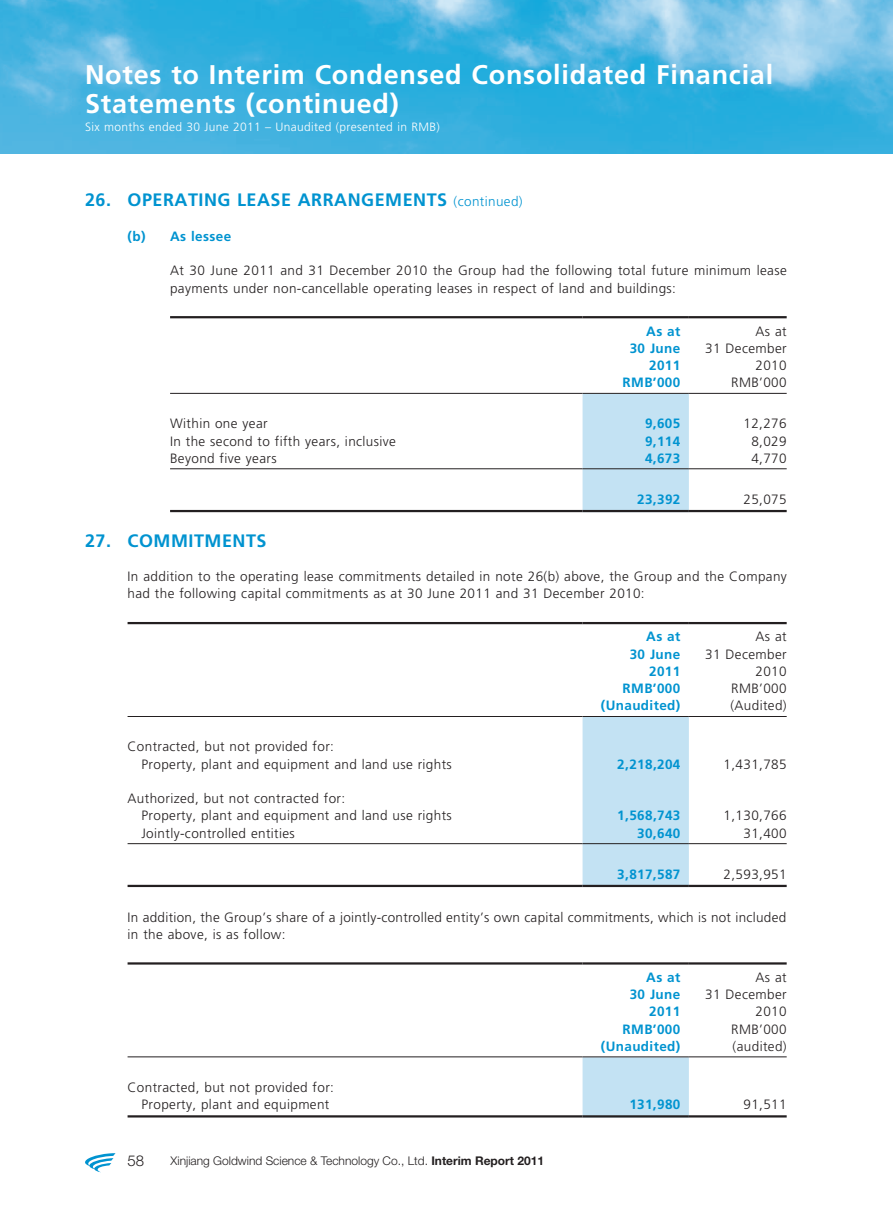
<style>
.page{position:relative;width:893px;height:1212px;background:#fff}
.page>*{position:absolute;margin:0;border:0;box-sizing:border-box;transform-origin:0 0}
.t1{font:700 27px/28.5px "Frutiger LT Std";letter-spacing:.03em;color:#fff}
.t2{font:700 18px "Frutiger LT Std";letter-spacing:.03em;color:#0093d0}
.t3{font:300 15px "Helvetica Neue LT Std";color:#231f20}
.t4{font:300 13.5px/17.2px "Frutiger LT Std";letter-spacing:.03em;color:#231f20}
.t5{font:700 13.5px/17.2px "Frutiger LT Std";letter-spacing:.03em;color:#0093d0;text-align:right}
.t6{font:300 12px "Helvetica Neue LT Std";color:#231f20}
.t7{font:300 12px "Frutiger LT Std";letter-spacing:.03em;color:#fff}
.s1{font-weight:300;font-size:13.5px}
.s2{font-weight:700}
</style>
<div class="page">
<svg style="left:85px;top:1153px;width:31px;height:19px"></svg>
<img style="left:0;top:0;width:893px;height:153px">
<div style="left:583px;top:394px;width:106px;height:116px;background:#c3e2f3"></div>
<hr style="left:170px;top:316px;width:413px;height:2px;background:#231f20">
<hr style="left:583px;top:316px;width:106px;height:2px;background:#231f20">
<hr style="left:689px;top:316px;width:98px;height:2px;background:#231f20">
<hr style="left:170px;top:393px;width:413px;height:1px;background:#231f20">
<hr style="left:583px;top:393px;width:106px;height:1px;background:#231f20">
<hr style="left:689px;top:393px;width:98px;height:1px;background:#231f20">
<hr style="left:170px;top:468px;width:413px;height:1px;background:#231f20">
<hr style="left:583px;top:468px;width:106px;height:1px;background:#231f20">
<hr style="left:689px;top:468px;width:98px;height:1px;background:#231f20">
<hr style="left:170px;top:510px;width:413px;height:2px;background:#231f20">
<hr style="left:583px;top:510px;width:106px;height:2px;background:#231f20">
<hr style="left:689px;top:510px;width:98px;height:2px;background:#231f20">
<div style="left:583px;top:717px;width:106px;height:168px;background:#c3e2f3"></div>
<hr style="left:128px;top:622px;width:455px;height:2px;background:#231f20">
<hr style="left:583px;top:622px;width:106px;height:2px;background:#231f20">
<hr style="left:689px;top:622px;width:98px;height:2px;background:#231f20">
<hr style="left:128px;top:716px;width:455px;height:1px;background:#231f20">
<hr style="left:583px;top:716px;width:106px;height:1px;background:#231f20">
<hr style="left:689px;top:716px;width:98px;height:1px;background:#231f20">
<hr style="left:128px;top:843px;width:455px;height:1px;background:#231f20">
<hr style="left:583px;top:843px;width:106px;height:1px;background:#231f20">
<hr style="left:689px;top:843px;width:98px;height:1px;background:#231f20">
<hr style="left:128px;top:885px;width:455px;height:2px;background:#231f20">
<hr style="left:583px;top:885px;width:106px;height:2px;background:#231f20">
<hr style="left:689px;top:885px;width:98px;height:2px;background:#231f20">
<div style="left:583px;top:1057px;width:106px;height:58px;background:#c3e2f3"></div>
<hr style="left:128px;top:962px;width:455px;height:2px;background:#231f20">
<hr style="left:583px;top:962px;width:106px;height:2px;background:#231f20">
<hr style="left:689px;top:962px;width:98px;height:2px;background:#231f20">
<hr style="left:128px;top:1056px;width:455px;height:1px;background:#231f20">
<hr style="left:583px;top:1056px;width:106px;height:1px;background:#231f20">
<hr style="left:689px;top:1056px;width:98px;height:1px;background:#231f20">
<hr style="left:128px;top:1115px;width:455px;height:2px;background:#231f20">
<hr style="left:583px;top:1115px;width:106px;height:2px;background:#231f20">
<hr style="left:689px;top:1115px;width:98px;height:2px;background:#231f20">
<h1 class="t1" style="left:85px;top:61px;width:690px">Notes to Interim Condensed Consolidated Financial<br>Statements (continued)</h1>
<p class="t7" style="left:85px;top:120px;width:356px">Six months ended 30 June 2011 – Unaudited (presented in RMB)</p>
<h2 class="t2" style="left:85px;top:189px;width:439px">26. OPERATING LEASE ARRANGEMENTS <span class="s1">(continued)</span></h2>
<p class="t5" style="left:128px;top:228px;width:105px">(b) As lessee</p>
<p class="t4" style="left:170px;top:262px;width:618px">At 30 June 2011 and 31 December 2010 the Group had the following total future minimum lease payments under non-cancellable operating leases in respect of land and buildings:</p>
<p class="t5" style="left:630px;top:322px;width:52px">As at<br>30 June<br>2011</p>
<p class="t4" style="left:705px;top:322px;width:83px;text-align:right">As at<br>31 December<br>2010</p>
<p class="t5" style="left:623px;top:374px;width:59px">RMB’000</p>
<p class="t4" style="left:731px;top:374px;width:57px">RMB’000</p>
<p class="t4" style="left:170px;top:415px;width:99px">Within one year</p>
<p class="t5" style="left:645px;top:415px;width:37px">9,605</p>
<p class="t4" style="left:743px;top:415px;width:45px">12,276</p>
<p class="t4" style="left:170px;top:432px;width:227px">In the second to fifth years, inclusive</p>
<p class="t5" style="left:645px;top:432px;width:37px">9,114</p>
<p class="t4" style="left:751px;top:432px;width:37px">8,029</p>
<p class="t4" style="left:170px;top:450px;width:108px">Beyond five years</p>
<p class="t5" style="left:645px;top:449px;width:37px">4,673</p>
<p class="t4" style="left:751px;top:450px;width:37px">4,770</p>
<p class="t5" style="left:637px;top:490px;width:45px">23,392</p>
<p class="t4" style="left:743px;top:490px;width:45px">25,075</p>
<h2 class="t2" style="left:85px;top:530px;width:183px">27. COMMITMENTS</h2>
<p class="t4" style="left:128px;top:568px;width:661px">In addition to the operating lease commitments detailed in note 26(b) above, the Group and the Company had the following capital commitments as at 30 June 2011 and 31 December 2010:</p>
<p class="t5" style="left:630px;top:628px;width:52px">As at<br>30 June<br>2011</p>
<p class="t4" style="left:705px;top:628px;width:83px;text-align:right">As at<br>31 December<br>2010</p>
<p class="t5" style="left:623px;top:680px;width:59px">RMB’000</p>
<p class="t4" style="left:731px;top:680px;width:57px">RMB’000</p>
<p class="t5" style="left:601px;top:697px;width:81px">(Unaudited)</p>
<p class="t4" style="left:730px;top:697px;width:58px">(Audited)</p>
<p class="t4" style="left:141px;top:738px;width:312px;text-indent:-14px">Contracted, but not provided for:<br>Property, plant and equipment and land use rights</p>
<p class="t5" style="left:617px;top:755px;width:65px">2,218,204</p>
<p class="t4" style="left:724px;top:755px;width:65px">1,431,785</p>
<p class="t4" style="left:141px;top:790px;width:312px;text-indent:-14px">Authorized, but not contracted for:<br>Property, plant and equipment and land use rights</p>
<p class="t5" style="left:617px;top:807px;width:65px">1,568,743</p>
<p class="t4" style="left:724px;top:807px;width:65px">1,130,766</p>
<p class="t4" style="left:141px;top:824px;width:155px">Jointly-controlled entities</p>
<p class="t5" style="left:637px;top:824px;width:45px">30,640</p>
<p class="t4" style="left:743px;top:824px;width:45px">31,400</p>
<p class="t5" style="left:617px;top:865px;width:65px">3,817,587</p>
<p class="t4" style="left:724px;top:865px;width:65px">2,593,951</p>
<p class="t4" style="left:128px;top:908px;width:660px">In addition, the Group’s share of a jointly-controlled entity’s own capital commitments, which is not included in the above, is as follow:</p>
<p class="t5" style="left:630px;top:968px;width:52px">As at<br>30 June<br>2011</p>
<p class="t4" style="left:705px;top:969px;width:83px;text-align:right">As at<br>31 December<br>2010</p>
<p class="t5" style="left:623px;top:1020px;width:59px">RMB’000</p>
<p class="t4" style="left:731px;top:1020px;width:57px">RMB’000</p>
<p class="t5" style="left:601px;top:1037px;width:81px">(Unaudited)</p>
<p class="t4" style="left:733px;top:1038px;width:56px">(audited)</p>
<p class="t4" style="left:141px;top:1079px;width:194px;text-indent:-14px">Contracted, but not provided for:<br>Property, plant and equipment</p>
<p class="t5" style="left:629px;top:1096px;width:53px">131,980</p>
<p class="t4" style="left:743px;top:1096px;width:45px">91,511</p>
<p class="t3" style="left:128px;top:1151px;width:18px">58</p>
<p class="t6" style="left:171px;top:1153px;width:375px">Xinjiang Goldwind Science &amp; Technology Co., Ltd. <span class="s2">Interim Report 2011</span></p>
</div>
